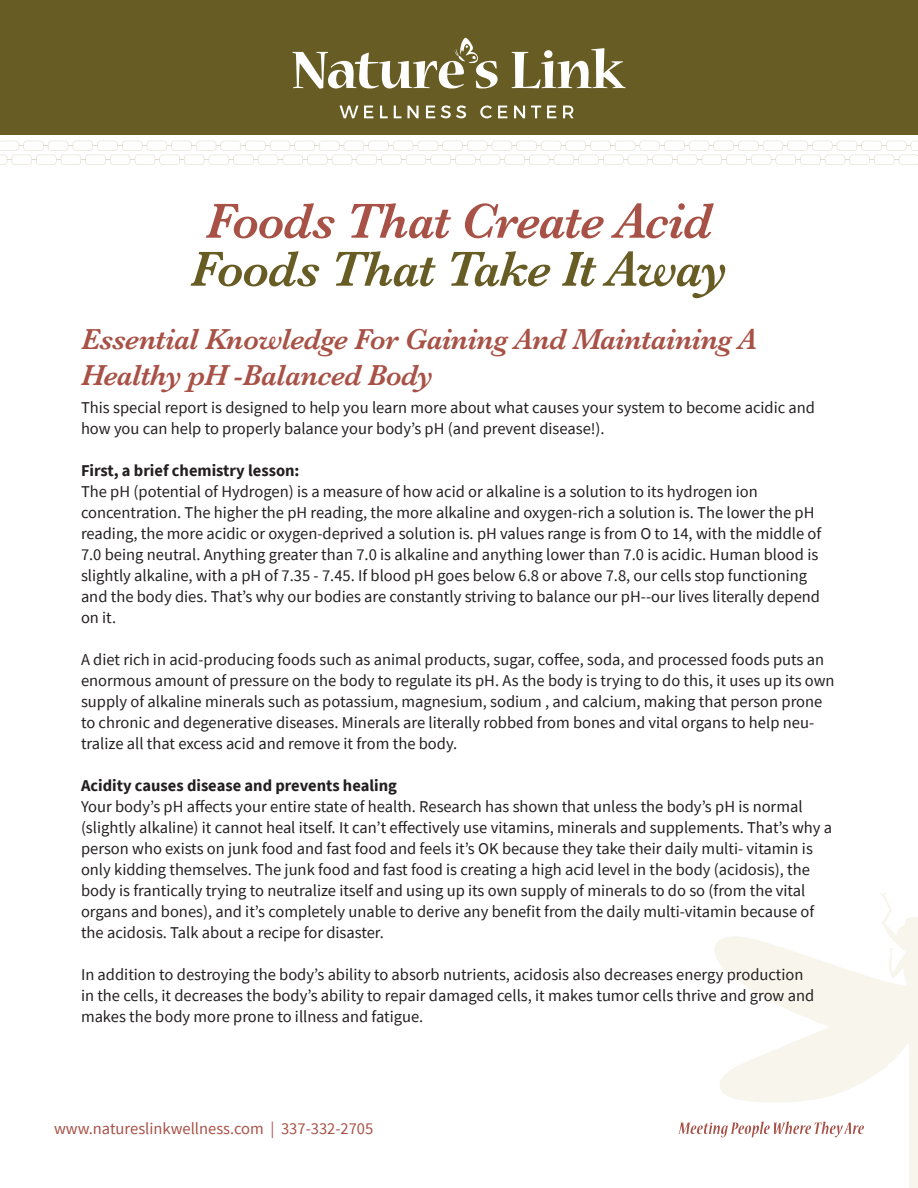
<style>
.page{position:relative;width:918px;height:1188px;background:#fff}
.page>*{position:absolute;margin:0;border:0;box-sizing:border-box;transform-origin:0 0}
.t1{font:italic 600 51px "Baskerville";letter-spacing:-.015em;color:#a85247}
.t2{font:italic 600 51px "Baskerville";letter-spacing:-.025em;color:#685c25}
.subhead{font:italic 600 30px/36px "Baskerville";letter-spacing:-.02em;color:#a85247}
.t3{font:16.5px/21px "Source Sans Pro";color:#231f20}
.t4{font:700 16.5px "Source Sans Pro";color:#231f20}
.t5{font:16.5px "Source Sans Pro";color:#a85247}
</style>
<div class="page">
<div style="left:0;top:0;width:918px;height:135px;background:#685c25"></div>
<svg style="left:340px;top:106px;width:33px;height:12px"></svg>
<svg style="left:380px;top:106px;width:8px;height:12px"></svg>
<svg style="left:394px;top:106px;width:7px;height:12px"></svg>
<svg style="left:407px;top:106px;width:12px;height:12px"></svg>
<svg style="left:426px;top:106px;width:9px;height:12px"></svg>
<svg style="left:441px;top:105px;width:25px;height:13px"></svg>
<svg style="left:480px;top:106px;width:12px;height:12px"></svg>
<svg style="left:498px;top:106px;width:9px;height:12px"></svg>
<svg style="left:514px;top:106px;width:11px;height:12px"></svg>
<svg style="left:531px;top:106px;width:10px;height:12px"></svg>
<svg style="left:547px;top:106px;width:9px;height:12px"></svg>
<svg style="left:563px;top:106px;width:11px;height:12px"></svg>
<svg style="left:512px;top:48px;width:114px;height:40px"></svg>
<svg style="left:292px;top:37px;width:206px;height:52px"></svg>
<svg style="left:0;top:141px;width:918px;height:24px"></svg>
<svg style="left:678px;top:1122px;width:30px;height:12px"></svg>
<svg style="left:708px;top:892px;width:210px;height:296px"></svg>
<p class="t1" style="left:205px;top:187px;width:509px">Foods That Create Acid</p>
<p class="t2" style="left:190px;top:235px;width:539px">Foods That Take It Away</p>
<p class="subhead" style="left:81px;top:321px;width:677px">Essential Knowledge For Gaining And Maintaining A<br>Healthy pH -Balanced Body</p>
<p class="t3" style="left:81px;top:397px;width:736px">This special report is designed to help you learn more about what causes your system to become acidic and</p>
<p class="t3" style="left:81px;top:418px;width:525px">how you can help to properly balance your body’s pH (and prevent disease!).</p>
<p class="t4" style="left:81px;top:459px;width:220px">First, a brief chemistry lesson:</p>
<p class="t3" style="left:81px;top:481px;width:678px">The pH (potential of Hydrogen) is a measure of how acid or alkaline is a solution to its hydrogen ion</p>
<p class="t3" style="left:81px;top:502px;width:735px">concentration. The higher the pH reading, the more alkaline and oxygen-rich a solution is. The lower the pH</p>
<p class="t3" style="left:81px;top:523px;width:742px">reading, the more acidic or oxygen-deprived a solution is. pH values range is from O to 14, with the middle of</p>
<p class="t3" style="left:81px;top:544px;width:739px">7.0 being neutral. Anything greater than 7.0 is alkaline and anything lower than 7.0 is acidic. Human blood is</p>
<p class="t3" style="left:81px;top:565px;width:728px">slightly alkaline, with a pH of 7.35 - 7.45. If blood pH goes below 6.8 or above 7.8, our cells stop functioning</p>
<p class="t3" style="left:81px;top:586px;width:741px">and the body dies. That’s why our bodies are constantly striving to balance our pH--our lives literally depend</p>
<p class="t3" style="left:81px;top:607px;width:37px">on it.</p>
<p class="t3" style="left:81px;top:649px;width:745px">A diet rich in acid-producing foods such as animal products, sugar, coffee, soda, and processed foods puts an</p>
<p class="t3" style="left:81px;top:670px;width:755px">enormous amount of pressure on the body to regulate its pH. As the body is trying to do this, it uses up its own</p>
<p class="t3" style="left:81px;top:691px;width:743px">supply of alkaline minerals such as potassium, magnesium, sodium , and calcium, making that person prone</p>
<p class="t3" style="left:81px;top:712px;width:735px">to chronic and degenerative diseases. Minerals are literally robbed from bones and vital organs to help neu&shy;tralize all that excess acid and remove it from the body.</p>
<p class="t4" style="left:81px;top:774px;width:317px">Acidity causes disease and prevents healing</p>
<p class="t3" style="left:81px;top:796px;width:723px">Your body’s pH affects your entire state of health. Research has shown that unless the body’s pH is normal</p>
<p class="t3" style="left:81px;top:817px;width:753px">(slightly alkaline) it cannot heal itself. It can’t effectively use vitamins, minerals and supplements. That’s why a</p>
<p class="t3" style="left:81px;top:838px;width:733px">person who exists on junk food and fast food and feels it’s OK because they take their daily multi- vitamin is</p>
<p class="t3" style="left:81px;top:859px;width:730px">only kidding themselves. The junk food and fast food is creating a high acid level in the body (acidosis), the</p>
<p class="t3" style="left:81px;top:880px;width:726px">body is frantically trying to neutralize itself and using up its own supply of minerals to do so (from the vital</p>
<p class="t3" style="left:81px;top:901px;width:735px">organs and bones), and it’s completely unable to derive any benefit from the daily multi-vitamin because of</p>
<p class="t3" style="left:81px;top:922px;width:304px">the acidosis. Talk about a recipe for disaster.</p>
<p class="t3" style="left:81px;top:964px;width:724px">In addition to destroying the body’s ability to absorb nutrients, acidosis also decreases energy production</p>
<p class="t3" style="left:81px;top:985px;width:735px">in the cells, it decreases the body’s ability to repair damaged cells, it makes tumor cells thrive and grow and</p>
<p class="t3" style="left:81px;top:1006px;width:344px">makes the body more prone to illness and fatigue.</p>
<p class="t5" style="left:54px;top:1118px;width:321px">www.natureslinkwellness.com | 337-332-2705</p>
</div>
